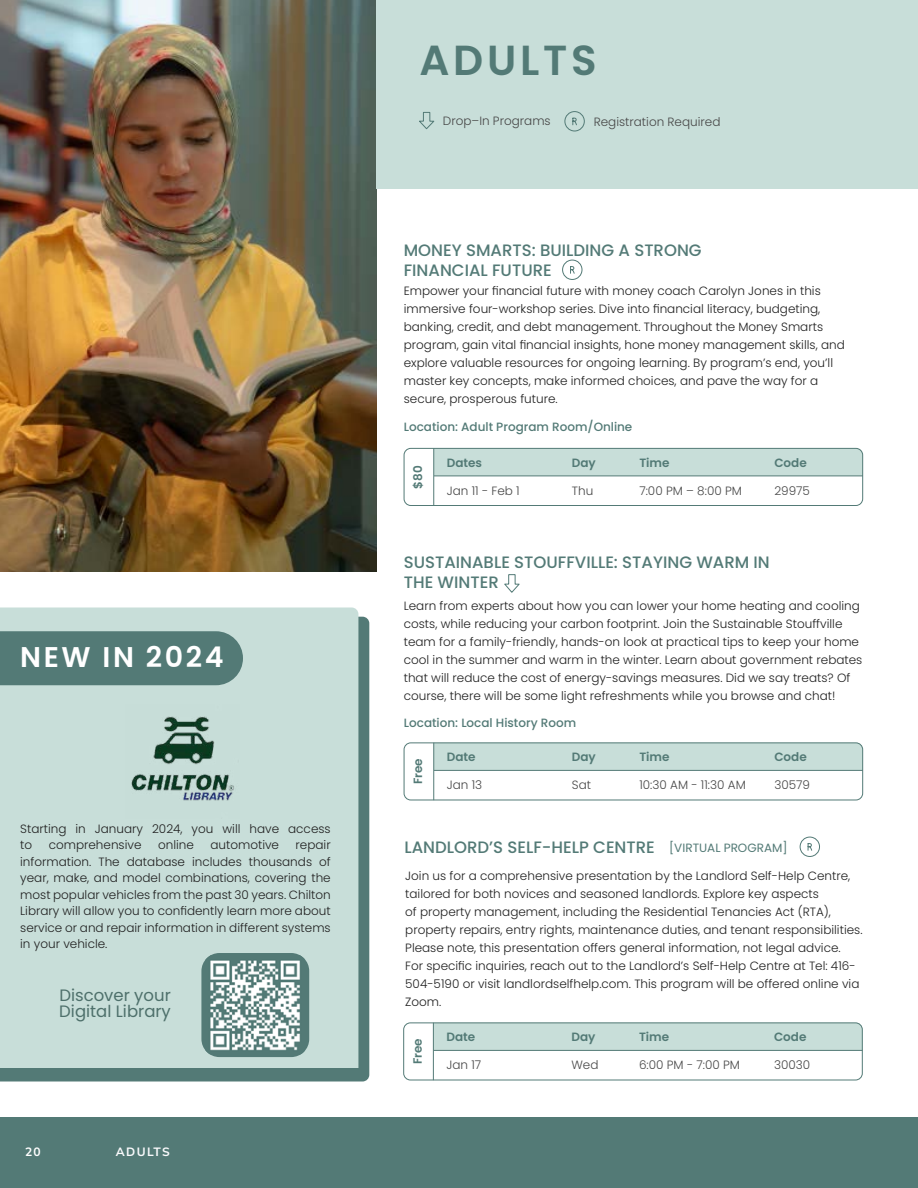
<style>
.page{position:relative;width:918px;height:1188px;background:#fff}
.page>*{position:absolute;margin:0;border:0;box-sizing:border-box;transform-origin:0 0}
.t1{font:600 42px "Poppins";letter-spacing:.09em;color:#537a76}
.t2{font:600 28.5px "Poppins";letter-spacing:.09em;color:#fff}
.t3{font:500 16.5px/19.8px "Poppins";color:#537a76}
.t4{font:16.5px/16.5px "Poppins";color:#4e706b}
.t5{font:300 12px/18px "Poppins";color:#202020}
.t6{font:300 12px "Poppins";color:#474747}
.t7{font:500 12px "Poppins";color:#537a76}
.t8{font:600 12px "Poppins";color:#537a76}
.t9{font:12px "Poppins";color:#537a76}
.t10{font:700 12px "Mulish";letter-spacing:.12em;color:#fafafc}
.t11{font:700 12px "Mulish";color:#fff}
</style>
<div class="page">
<img style="left:0;top:0;width:377px;height:572px">
<div style="left:0;top:1117px;width:918px;height:71px;background:#537a76"></div>
<div style="left:435px;top:448px;width:428px;height:28px;background:#c8ded9"></div>
<div style="left:404px;top:448px;width:459px;height:58px;border:1px solid #537a76;border-radius:7px"></div>
<hr style="left:434px;top:448px;width:1px;height:58px;background:#537a76">
<hr style="left:434px;top:476px;width:429px;height:1px;background:#537a76">
<svg style="left:504px;top:574px;width:16px;height:19px"></svg>
<div style="left:435px;top:743px;width:428px;height:27px;background:#c8ded9"></div>
<div style="left:404px;top:743px;width:459px;height:57px;border:1px solid #537a76;border-radius:7px"></div>
<hr style="left:434px;top:743px;width:1px;height:57px;background:#537a76">
<hr style="left:434px;top:770px;width:429px;height:1px;background:#537a76">
<svg style="left:562px;top:259px;width:21px;height:21px"></svg>
<svg style="left:799px;top:836px;width:21px;height:21px"></svg>
<div style="left:434px;top:1023px;width:429px;height:27px;background:#c8ded9"></div>
<div style="left:404px;top:1023px;width:458px;height:57px;border:1px solid #537a76;border-radius:7px"></div>
<hr style="left:433px;top:1023px;width:1px;height:57px;background:#537a76">
<hr style="left:434px;top:1050px;width:429px;height:1px;background:#537a76">
<div style="left:377px;top:0;width:541px;height:189px;background:#c8ded9"></div>
<svg style="left:0;top:617px;width:369px;height:465px;background:#587e7a"></svg>
<div style="left:0;top:608px;width:358px;height:460px;background:#c8ded9"></div>
<svg style="left:419px;top:112px;width:16px;height:18px"></svg>
<svg style="left:564px;top:111px;width:21px;height:21px"></svg>
<img style="left:126px;top:704px;width:114px;height:114px">
<div style="left:201px;top:953px;width:108px;height:104px;background:#537a76;border-radius:18px"></div>
<img style="left:206px;top:955px;width:99px;height:99px">
<div style="left:0;top:631px;width:243px;height:54px;background:#537a76"></div>
<h2 class="t2" style="left:20px;top:641px;width:205px">NEW IN 2024</h2>
<p class="t5" style="left:20px;top:820px;width:312px;line-height:16.5px">Starting in January 2024, you will have access to</p>
<p class="t5" style="left:20px;top:837px;width:312px;line-height:16.5px;text-align:justify;text-indent:275px">repair information. The database includes thousands of year, make, and model combinations, covering the most popular vehicles from the past 30 years. Chilton Library will allow you to confidently learn more about service or and repair information in different systems in your vehicle.</p>
<h3 class="t4" style="left:59px;top:987px;width:113px">Discover your<br>Digital Library</h3>
<p class="t5" style="left:49px;top:836px;width:94px">comprehensive</p>
<p class="t5" style="left:158px;top:836px;width:37px">online</p>
<p class="t5" style="left:210px;top:836px;width:70px">automotive</p>
<p class="t11" style="left:25px;top:1144px;width:17px">20</p>
<p class="t10" style="left:116px;top:1143px;width:56px">ADULTS</p>
<h1 class="t1" style="left:419px;top:36px;width:179px">ADULTS</h1>
<p class="t6" style="left:443px;top:114px;width:109px">Drop–In Programs</p>
<p class="t6" style="left:594px;top:115px;width:128px">Registration Required</p>
<h3 class="t3" style="left:404px;top:240px;width:299px">MONEY SMARTS: BUILDING A STRONG<br>FINANCIAL FUTURE</h3>
<p class="t5" style="left:404px;top:282px;width:443px">Empower your financial future with money coach Carolyn Jones in this immersive four-workshop series. Dive into financial literacy, budgeting, banking, credit, and debt management. Throughout the Money Smarts program, gain vital financial insights, hone money management skills, and explore valuable resources for ongoing learning. By program’s end, you’ll master key concepts, make informed choices, and pave the way for a secure, prosperous future.</p>
<p class="t7" style="left:404px;top:420px;width:230px">Location: Adult Program Room/Online</p>
<p class="t8" style="left:411px;top:489px;width:25px;rotate:-90deg">$80</p>
<p class="t8" style="left:447px;top:456px;width:37px">Dates</p>
<p class="t8" style="left:572px;top:456px;width:25px">Day</p>
<p class="t8" style="left:639px;top:456px;width:32px">Time</p>
<p class="t8" style="left:774px;top:456px;width:34px">Code</p>
<p class="t6" style="left:447px;top:483px;width:75px">Jan 11 - Feb 1</p>
<p class="t6" style="left:572px;top:483px;width:23px">Thu</p>
<p class="t6" style="left:639px;top:483px;width:104px">7:00 PM – 8:00 PM</p>
<p class="t6" style="left:774px;top:483px;width:37px">29975</p>
<h3 class="t3" style="left:404px;top:553px;width:368px">SUSTAINABLE STOUFFVILLE: STAYING WARM IN<br>THE WINTER</h3>
<p class="t5" style="left:404px;top:597px;width:460px">Learn from experts about how you can lower your home heating and cooling costs, while reducing your carbon footprint. Join the Sustainable Stouffville team for a family-friendly, hands-on look at practical tips to keep your home cool in the summer and warm in the winter. Learn about government rebates that will reduce the cost of energy-savings measures. Did we say treats? Of course, there will be some light refreshments while you browse and chat!</p>
<p class="t7" style="left:404px;top:716px;width:174px">Location: Local History Room</p>
<p class="t8" style="left:411px;top:784px;width:28px;rotate:-90deg">Free</p>
<p class="t8" style="left:447px;top:750px;width:30px">Date</p>
<p class="t8" style="left:572px;top:750px;width:25px">Day</p>
<p class="t8" style="left:639px;top:750px;width:32px">Time</p>
<p class="t8" style="left:774px;top:750px;width:34px">Code</p>
<p class="t6" style="left:447px;top:778px;width:37px">Jan 13</p>
<p class="t6" style="left:572px;top:778px;width:21px">Sat</p>
<p class="t6" style="left:639px;top:778px;width:108px">10:30 AM - 11:30 AM</p>
<p class="t6" style="left:774px;top:778px;width:37px">30579</p>
<p class="t9" style="left:669px;top:841px;width:120px">[VIRTUAL PROGRAM]</p>
<h3 class="t3" style="left:404px;top:838px;width:252px">LANDLORD’S SELF-HELP CENTRE</h3>
<p class="t5" style="left:405px;top:866px;width:459px">Join us for a comprehensive presentation by the Landlord Self-Help Centre, tailored for both novices and seasoned landlords. Explore key aspects<br>of property management, including the Residential Tenancies Act (RTA), property repairs, entry rights, maintenance duties, and tenant responsibilities.<br>Please note, this presentation offers general information, not legal advice.<br>For specific inquiries, reach out to the Landlord’s Self-Help Centre at Tel: 416- 504-5190 or visit landlordselfhelp.com. This program will be offered online via Zoom.</p>
<p class="t8" style="left:446px;top:1030px;width:30px">Date</p>
<p class="t8" style="left:572px;top:1030px;width:25px">Day</p>
<p class="t8" style="left:639px;top:1030px;width:32px">Time</p>
<p class="t8" style="left:774px;top:1030px;width:34px">Code</p>
<p class="t6" style="left:446px;top:1058px;width:36px">Jan 17</p>
<p class="t6" style="left:572px;top:1058px;width:29px">Wed</p>
<p class="t6" style="left:639px;top:1058px;width:103px">6:00 PM - 7:00 PM</p>
<p class="t6" style="left:774px;top:1058px;width:38px">30030</p>
<p class="t8" style="left:411px;top:1064px;width:28px;rotate:-90deg">Free</p>
</div>
